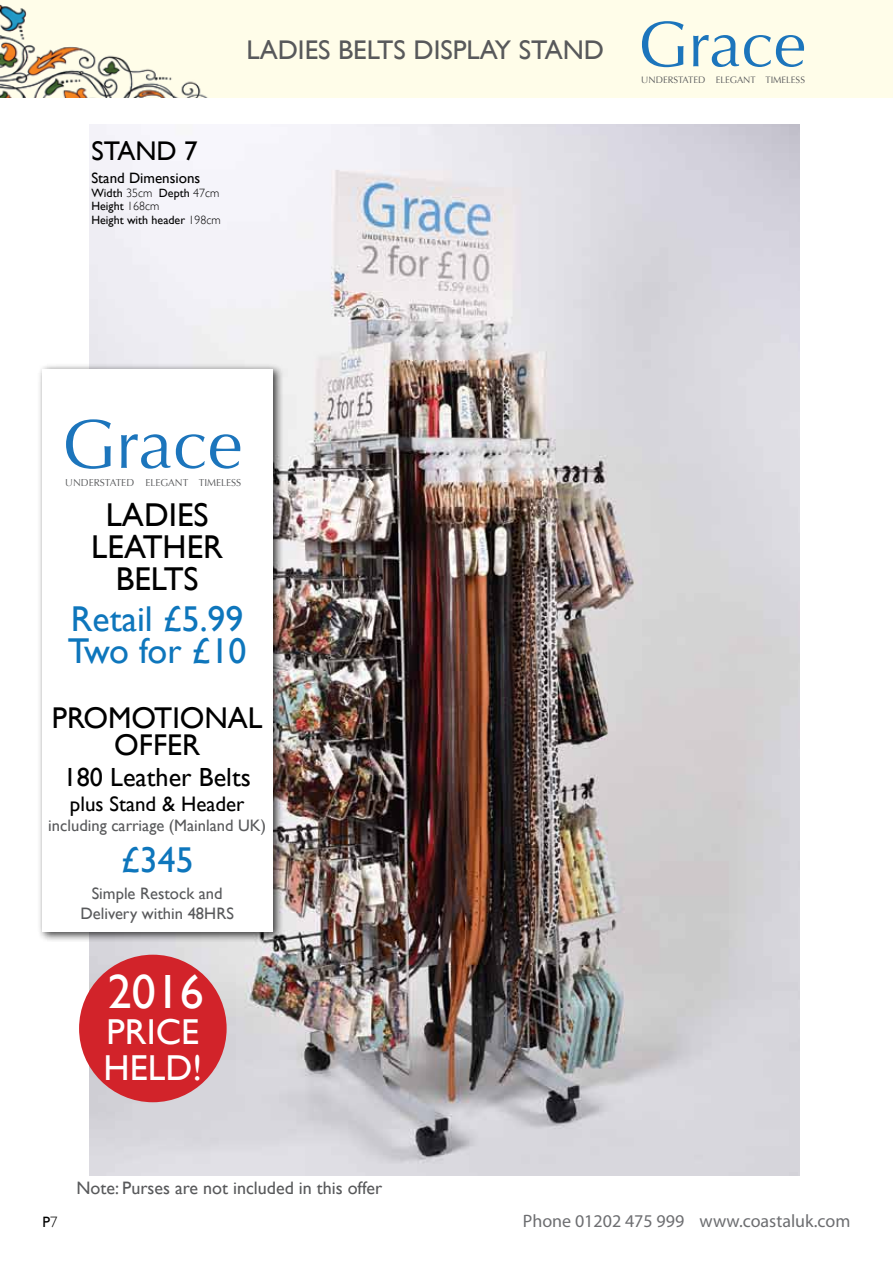
<style>
.page{position:relative;width:893px;height:1263px;background:#fff}
.page>*{position:absolute;margin:0;border:0;box-sizing:border-box;transform-origin:0 0}
.t1{font:69.45px "Optima";color:#1c75bc}
.t2{font:64.65px "Optima";color:#1c75bc}
.t3{font:48px "Gill Sans";color:#fff}
.t4{font:36px/36px "Gill Sans";color:#fff}
.t5{font:35.85px/31.5px "Gill Sans";color:#0e76bc}
.t6{font:33px/31.8px "Gill Sans";color:#000;text-align:center}
.t7{font:30px/27px "Gill Sans";color:#000;text-align:center}
.t8{font:27px "Gill Sans";color:#58595b}
.t9{font:27px "Gill Sans";color:#000}
.t10{font:26.25px "Gill Sans";color:#000}
.t11{font:21px "Gill Sans";color:#000}
.t12{font:18px "Gill Sans";color:#58595b}
.t13{font:18px "Myriad Pro";color:#6d6e71}
.t14{font:16.5px/19.8px "Gill Sans";color:#58595b;text-align:center}
.t15{font:15px "Gill Sans";color:#000}
.t16{font:12px/13.5px "Gill Sans";color:#000}
.t17{font:10.05px "Optima";color:#58595b}
.t18{font:9.3px "Optima";color:#58595b}
.s1{font-weight:300}
</style>
<div class="page">
<img style="left:90px;top:125px;width:709px;height:1050px">
<div style="left:0;top:0;width:893px;height:97px;background:#fffde9"></div>
<img style="left:0;top:4px;width:207px;height:93px">
<div style="left:37px;top:363px;width:248px;height:579px;background:#000;opacity:.75"></div>
<div style="left:43px;top:369px;width:230px;height:562px;background:#fff"></div>
<div style="left:79px;top:955px;width:148px;height:147px;background:#d2232a;border-radius:50%"></div>
<h3 class="t8" style="left:246px;top:34px;width:359px">LADIES BELTS DISPLAY STAND</h3>
<h3 class="t9" style="left:91px;top:135px;width:108px">STAND 7</h3>
<p class="t15" style="left:91px;top:169px;width:110px">Stand Dimensions</p>
<p class="t16" style="left:91px;top:186px;width:131px">Width <span class="s1">35cm</span> Depth <span class="s1">47cm<br></span>Height <span class="s1">168cm<br></span>Height with header <span class="s1">198cm</span></p>
<h2 class="t2" style="left:638px;top:7px;width:169px">Grace</h2>
<p class="t18" style="left:641px;top:75px;width:165px">UNDERSTATED ELEGANT TIMELESS</p>
<h1 class="t1" style="left:62px;top:404px;width:182px">Grace</h1>
<p class="t17" style="left:65px;top:477px;width:178px">UNDERSTATED ELEGANT TIMELESS</p>
<h3 class="t6" style="left:91px;top:499px;width:133px">LADIES<br>LEATHER<br>BELTS</h3>
<h3 class="t5" style="left:68px;top:603px;width:180px">Retail £5.99<br>Two for £10</h3>
<h3 class="t7" style="left:52px;top:704px;width:212px">PROMOTIONAL<br>OFFER</h3>
<h3 class="t10" style="left:64px;top:762px;width:189px">180 Leather Belts</h3>
<p class="t11" style="left:70px;top:792px;width:176px">plus Stand &amp; Header</p>
<p class="t14" style="left:48px;top:815px;width:219px">including carriage (Mainland UK)</p>
<h3 class="t5" style="left:121px;top:844px;width:74px">£345</h3>
<p class="t14" style="left:80px;top:883px;width:155px">Simple Restock and<br>Delivery within 48HRS</p>
<h3 class="t3" style="left:108px;top:964px;width:98px">2016</h3>
<h3 class="t4" style="left:104px;top:1013px;width:100px">PRICE<br>HELD!</h3>
<p class="t12" style="left:77px;top:1177px;width:307px">Note: Purses are not included in this offer</p>
<p class="t15" style="left:43px;top:1213px;width:17px">P<span class="s1">7</span></p>
<p class="t13" style="left:523px;top:1210px;width:329px">Phone 01202 475 999 www.coastaluk.com</p>
</div>
